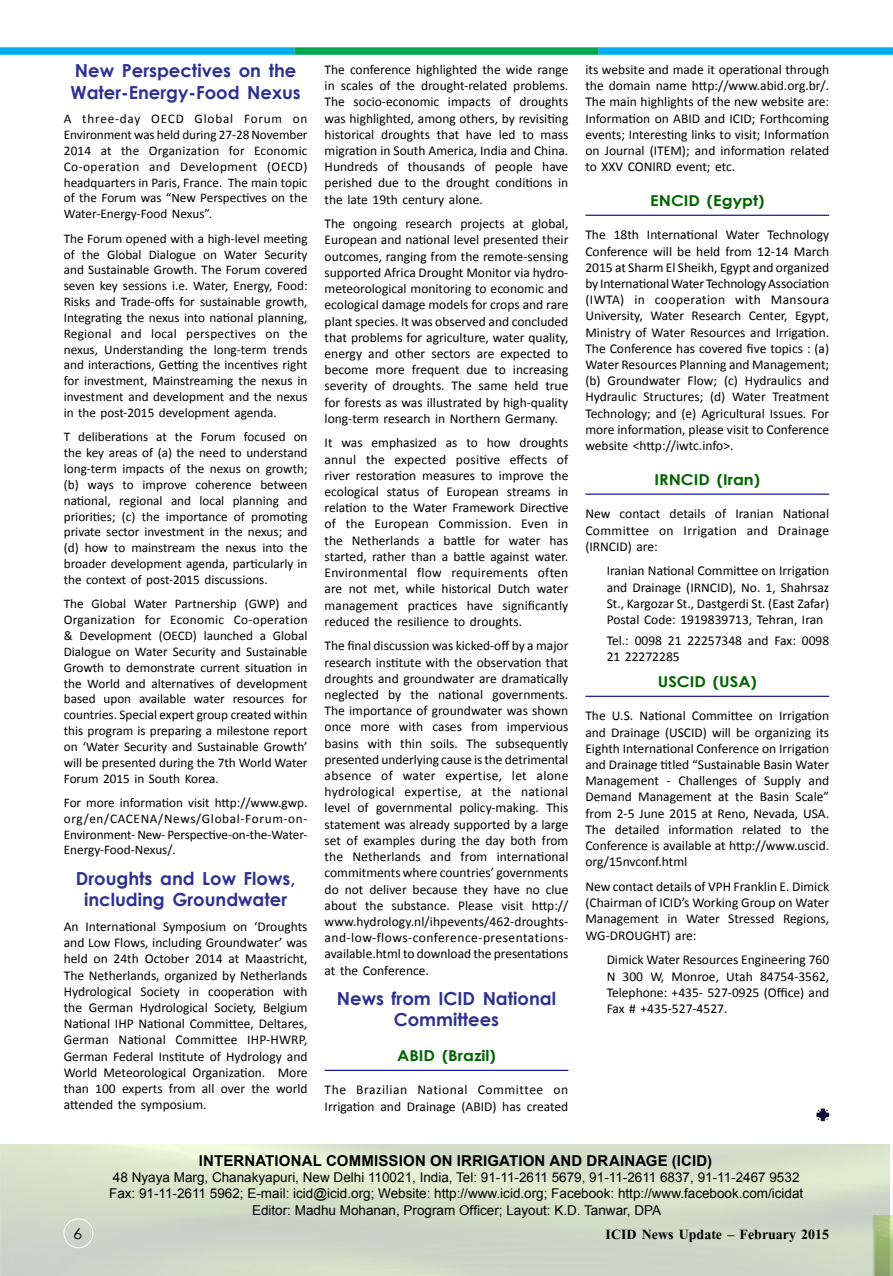
<style>
.page{position:relative;width:893px;height:1276px;background:#fff}
.page>*{position:absolute;margin:0;border:0;box-sizing:border-box;transform-origin:0 0}
.t1{font:700 18px/21.6px "Century Gothic";color:#2e3192;text-align:center}
.t2{font:700 18px "Kokila";color:#000}
.t3{font:700 15px "Arial";letter-spacing:.01em;color:#000}
.t4{font:700 15px "Century Gothic";color:#006400;scale:1.1 1}
.t5{font:15px "Century Gothic";color:#000;scale:1.1 1}
.t6{font:13.5px/16.2px "Calibri";color:#000;text-align:justify}
.t7{font:13.5px/16.2px "Arial";color:#000;text-align:center}
.t8{font:13.2px/15.9px "Calibri";color:#000;text-align:justify}
</style>
<div class="page">
<div style="left:815px;top:1105px;width:15px;height:17px;background:#000;opacity:.75"></div>
<hr style="left:325px;top:1069px;width:243px;height:2px;background:#000093">
<hr style="left:585px;top:215px;width:244px;height:1px;background:#000093">
<hr style="left:585px;top:493px;width:244px;height:2px;background:#000093">
<hr style="left:585px;top:696px;width:244px;height:1px;background:#000093">
<div style="left:64px;top:1218px;width:29px;height:30px;border:1px solid #fff;border-radius:50%"></div>
<div style="left:0;top:47px;width:294px;height:8px;background:#00aeef"></div>
<div style="left:294px;top:47px;width:305px;height:8px;background:#00a752"></div>
<div style="left:599px;top:47px;width:294px;height:8px;background:#00aeef"></div>
<h1 class="t1" style="left:70px;top:59px;width:232px;text-align:left">New Perspectives on the<br>Water-Energy-Food Nexus</h1>
<p class="t8" style="left:64px;top:111px;width:245px">A three-day OECD Global Forum on Environment was held during 27-28 November 2014 at the Organization for Economic Co-operation and Development (OECD) headquarters in Paris, France. The main topic of the Forum was “New Perspectives on the Water-Energy-Food Nexus”.</p>
<p class="t8" style="left:64px;top:230px;width:245px">The Forum opened with a high-level meeting of the Global Dialogue on Water Security and Sustainable Growth. The Forum covered seven key sessions i.e. Water, Energy, Food:<br>Risks and Trade-offs for sustainable growth, Integrating the nexus into national planning, Regional and local perspectives on the nexus, Understanding the long-term trends and interactions, Getting the incentives right for investment, Mainstreaming the nexus in investment and development and the nexus in the post-2015 development agenda.</p>
<p class="t8" style="left:64px;top:428px;width:245px">T deliberations at the Forum focused on the key areas of (a) the need to understand long-term impacts of the nexus on growth; (b) ways to improve coherence between national, regional and local planning and priorities; (c) the importance of promoting private sector investment in the nexus; and (d) how to mainstream the nexus into the broader development agenda, particularly in the context of post-2015 discussions.</p>
<p class="t8" style="left:64px;top:595px;width:245px">The Global Water Partnership (GWP) and Organization for Economic Co-operation &amp; Development (OECD) launched a Global Dialogue on Water Security and Sustainable Growth to demonstrate current situation in the World and alternatives of development based upon available water resources for countries. Special expert group created within this program is preparing a milestone report on ‘Water Security and Sustainable Growth’ will be presented during the 7th World Water Forum 2015 in South Korea.</p>
<p class="t8" style="left:64px;top:794px;width:245px">For more information visit http://www.gwp. org/en/CACENA/News/Global-Forum-on-Environment- New- Perspective-on-the-Water-Energy-Food-Nexus/.</p>
<h1 class="t1" style="left:76px;top:866px;width:221px">Droughts and Low Flows, including Groundwater</h1>
<p class="t6" style="left:64px;top:918px;width:245px">An International Symposium on ‘Droughts and Low Flows, including Groundwater’ was held on 24th October 2014 at Maastricht, The Netherlands, organized by Netherlands Hydrological Society in cooperation with the German Hydrological Society, Belgium National IHP National Committee, Deltares, German National Committee IHP-HWRP, German Federal Institute of Hydrology and World Meteorological Organization. More than 100 experts from all over the world attended the symposium.</p>
<p class="t6" style="left:325px;top:61px;width:245px">The conference highlighted the wide range in scales of the drought-related problems.<br>The socio-economic impacts of droughts was highlighted, among others, by revisiting historical droughts that have led to mass migration in South America, India and China.<br>Hundreds of thousands of people have perished due to the drought conditions in the late 19th century alone.</p>
<p class="t6" style="left:325px;top:215px;width:245px">The ongoing research projects at global, European and national level presented their outcomes, ranging from the remote-sensing supported Africa Drought Monitor via hydro&shy;meteorological monitoring to economic and ecological damage models for crops and rare plant species. It was observed and concluded that problems for agriculture, water quality, energy and other sectors are expected to become more frequent due to increasing severity of droughts. The same held true for forests as was illustrated by high-quality long-term research in Northern Germany.</p>
<p class="t6" style="left:325px;top:434px;width:245px">It was emphasized as to how droughts annul the expected positive effects of river restoration measures to improve the ecological status of European streams in relation to the Water Framework Directive of the European Commission. Even in the Netherlands a battle for water has started, rather than a battle against water.<br>Environmental flow requirements often are not met, while historical Dutch water management practices have significantly reduced the resilience to droughts.</p>
<p class="t6" style="left:325px;top:637px;width:245px">The final discussion was kicked-off by a major research institute with the observation that droughts and groundwater are dramatically neglected by the national governments.<br>The importance of groundwater was shown once more with cases from impervious basins with thin soils. The subsequently presented underlying cause is the detrimental absence of water expertise, let alone hydrological expertise, at the national level of governmental policy-making. This statement was already supported by a large set of examples during the day both from the Netherlands and from international commitments where countries’ governments do not deliver because they have no clue about the substance. Please visit http:// www.hydrology.nl/ihpevents/462-droughts&shy;and-low-flows-conference-presentations&shy;available.html to download the presentations at the Conference.</p>
<h1 class="t1" style="left:337px;top:986px;width:221px">News from ICID National<br>Committees</h1>
<p class="t4" style="left:397px;top:1044px;width:91px">ABID (Brazil)</p>
<p class="t6" style="left:325px;top:1081px;width:245px">The Brazilian National Committee on<br>Irrigation and Drainage (ABID) has created</p>
<p class="t6" style="left:585px;top:61px;width:245px">its website and made it operational through the domain name http://www.abid.org.br/.<br>The main highlights of the new website are:<br>Information on ABID and ICID; Forthcoming events; Interesting links to visit; Information on Journal (ITEM); and information related to XXV CONIRD event; etc.</p>
<p class="t4" style="left:650px;top:189px;width:105px">ENCID (Egypt)</p>
<p class="t6" style="left:585px;top:226px;width:245px">The 18th International Water Technology Conference will be held from 12-14 March 2015 at Sharm El Sheikh, Egypt and organized by International Water Technology Association (IWTA) in cooperation with Mansoura University, Water Research Center, Egypt, Ministry of Water Resources and Irrigation.<br>The Conference has covered five topics : (a)<br>Water Resources Planning and Management; (b) Groundwater Flow; (c) Hydraulics and Hydraulic Structures; (d) Water Treatment Technology; and (e) Agricultural Issues. For more information, please visit to Conference website &lt;http://iwtc.info&gt;.</p>
<p class="t4" style="left:654px;top:468px;width:97px">IRNCID (Iran)</p>
<p class="t6" style="left:585px;top:505px;width:245px">New contact details of Iranian National Committee on Irrigation and Drainage (IRNCID) are:</p>
<p class="t6" style="left:607px;top:562px;width:224px">Iranian National Committee on Irrigation and Drainage (IRNCID), No. 1, Shahrsaz St., Kargozar St., Dastgerdi St. (East Zafar)<br>Postal Code: 1919839713, Tehran, Iran</p>
<p class="t6" style="left:607px;top:631px;width:224px">Tel.: 0098 21 22257348 and Fax: 0098<br>21 22272285</p>
<p class="t4" style="left:658px;top:670px;width:91px">USCID (USA)</p>
<p class="t6" style="left:585px;top:707px;width:245px">The U.S. National Committee on Irrigation and Drainage (USCID) will be organizing its Eighth International Conference on Irrigation and Drainage titled “Sustainable Basin Water Management - Challenges of Supply and Demand Management at the Basin Scale” from 2-5 June 2015 at Reno, Nevada, USA.<br>The detailed information related to the Conference is available at http://www.uscid. org/15nvconf.html</p>
<p class="t6" style="left:585px;top:878px;width:245px">New contact details of VPH Franklin E. Dimick (Chairman of ICID’s Working Group on Water Management in Water Stressed Regions, WG-DROUGHT) are:</p>
<p class="t6" style="left:607px;top:951px;width:224px">Dimick Water Resources Engineering 760<br>N 300 W, Monroe, Utah 84754-3562, Telephone: +435- 527-0925 (Office) and Fax # +435-527-4527.</p>
<p class="t3" style="left:199px;top:1150px;width:515px">INTERNATIONAL COMMISSION ON IRRIGATION AND DRAINAGE (ICID)</p>
<p class="t7" style="left:109px;top:1169px;width:696px">48 Nyaya Marg, Chanakyapuri, New Delhi 110021, India, Tel: 91-11-2611 5679, 91-11-2611 6837, 91-11-2467 9532<br>Fax: 91-11-2611 5962; E-mail: icid@icid.org; Website: http://www.icid.org; Facebook: http://www.facebook.com/icidat<br>Editor: Madhu Mohanan, Program Officer; Layout: K.D. Tanwar, DPA</p>
<p class="t5" style="left:73px;top:1223px;width:10px">6</p>
<h1 class="t2" style="left:606px;top:1224px;width:225px">ICID News Update – February 2015</h1>
</div>
